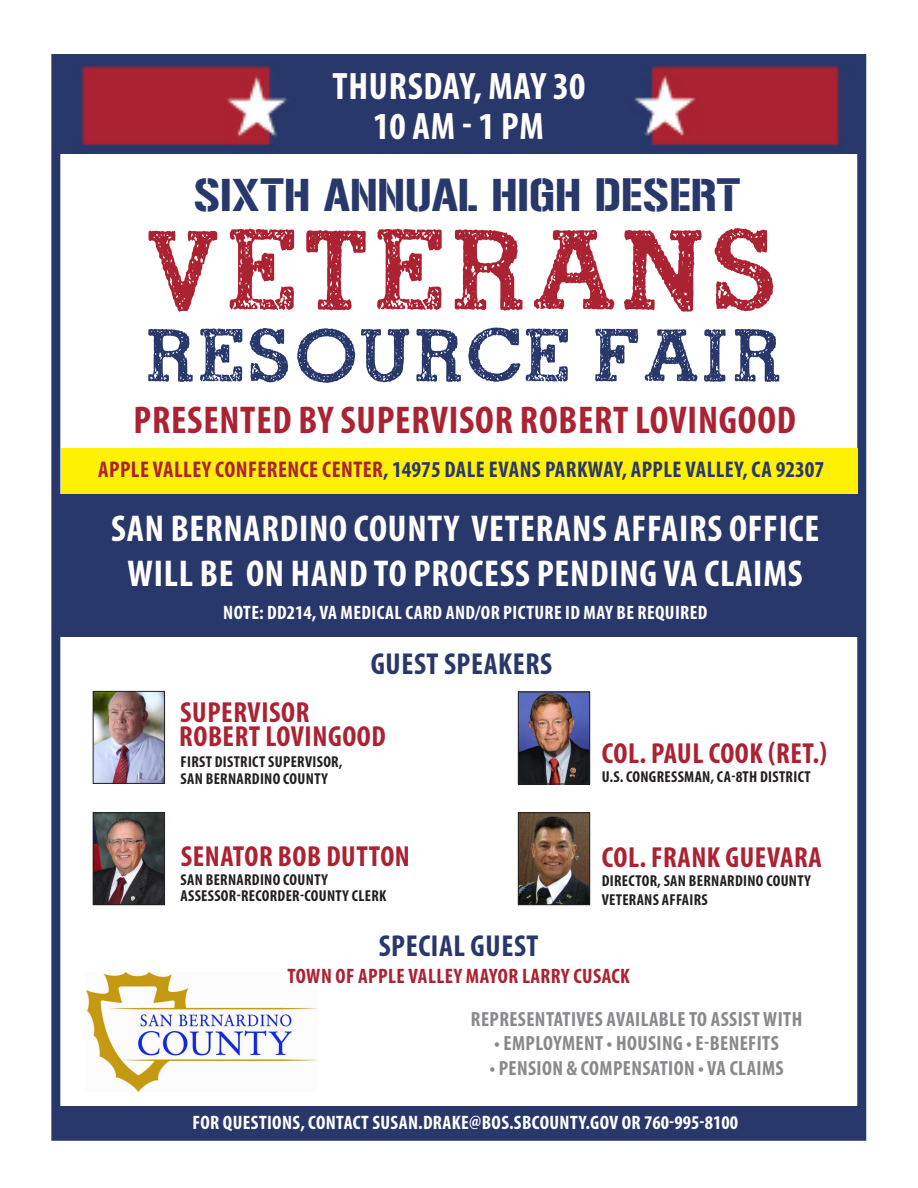
<style>
.page{position:relative;width:918px;height:1188px;background:#fff}
.page>*{position:absolute;margin:0;border:0;box-sizing:border-box;transform-origin:0 0}
.t1{font:144px "ROADMOVIE";color:#ab2232}
.t2{font:94.35px "ROADMOVIE";color:#28386b}
.t3{font:40.35px "Gunplay";color:#28386b}
.t4{font:700 condensed 38.85px "Myriad Pro";letter-spacing:.02em;color:#ab2232}
.t5{font:700 condensed 38.4px "Myriad Pro";letter-spacing:.02em;color:#fff}
.t6{font:700 condensed 37.5px "Myriad Pro";letter-spacing:.02em;color:#fff}
.t7{font:700 condensed 30.45px "Myriad Pro";letter-spacing:.02em;color:#28386b}
.t8{font:700 condensed 29.1px "Myriad Pro";letter-spacing:.02em;color:#ab2232}
.t9{font:700 condensed 22.8px "Myriad Pro";letter-spacing:.02em;color:#28386b}
.t10{font:700 condensed 21px "Myriad Pro";letter-spacing:.02em;color:#ab2232}
.t11{font:700 condensed 20.55px "Myriad Pro";letter-spacing:.02em;color:#87898c}
.t12{font:700 condensed 19.5px "Myriad Pro";letter-spacing:.02em;color:#fff}
.t13{font:700 condensed 15.9px/19px "Myriad Pro";letter-spacing:.02em;color:#231f20}
.s1{color:#ab2232}
</style>
<div class="page">
<div style="left:51px;top:54px;width:815px;height:1087px;border:9px solid #28386b"></div>
<div style="left:59px;top:1106px;width:799px;height:34px;background:#28386b"></div>
<img style="left:54px;top:61px;width:812px;height:92px">
<div style="left:299px;top:61px;width:326px;height:92px;background:#28386b"></div>
<img style="left:95px;top:693px;width:68px;height:89px">
<div style="left:93px;top:691px;width:72px;height:93px;border:1px solid #231f20"></div>
<img style="left:520px;top:694px;width:68px;height:88px">
<div style="left:518px;top:692px;width:72px;height:92px;border:1px solid #231f20"></div>
<img style="left:95px;top:814px;width:68px;height:89px">
<div style="left:93px;top:812px;width:72px;height:93px;border:1px solid #231f20"></div>
<img style="left:520px;top:814px;width:68px;height:89px">
<div style="left:518px;top:812px;width:72px;height:93px;border:1px solid #231f20"></div>
<div style="left:58px;top:494px;width:802px;height:142px;background:#28386b"></div>
<div style="left:61px;top:449px;width:797px;height:45px;background:#fff101"></div>
<img style="left:87px;top:973px;width:231px;height:119px">
<p class="t5" style="left:333px;top:62px;width:254px">THURSDAY, MAY 30</p>
<p class="t5" style="left:373px;top:102px;width:172px">10 AM - 1 PM</p>
<p class="t3" style="left:193px;top:172px;width:549px">SIXTH ANNUAL HIGH DESERT</p>
<p class="t1" style="left:147px;top:195px;width:642px">VETERANS</p>
<p class="t2" style="left:147px;top:306px;width:641px">RESOURCE FAIR</p>
<p class="t4" style="left:134px;top:395px;width:664px">PRESENTED BY SUPERVISOR ROBERT LOVINGOOD</p>
<p class="t9" style="left:98px;top:455px;width:728px"><span class="s1">APPLE VALLEY CONFERENCE CENTER</span>, 14975 DALE EVANS PARKWAY, APPLE VALLEY, CA 92307</p>
<p class="t6" style="left:111px;top:505px;width:709px">SAN BERNARDINO COUNTY VETERANS AFFAIRS OFFICE</p>
<p class="t6" style="left:128px;top:550px;width:677px">WILL BE ON HAND TO PROCESS PENDING VA CLAIMS</p>
<p class="t12" style="left:223px;top:600px;width:486px">NOTE: DD214, VA MEDICAL CARD AND/OR PICTURE ID MAY BE REQUIRED</p>
<p class="t7" style="left:371px;top:645px;width:183px">GUEST SPEAKERS</p>
<p class="t8" style="left:180px;top:694px;width:131px">SUPERVISOR</p>
<p class="t13" style="left:181px;top:752px;width:164px">FIRST DISTRICT SUPERVISOR,</p>
<p class="t13" style="left:181px;top:769px;width:149px">SAN BERNARDINO COUNTY</p>
<p class="t8" style="left:179px;top:718px;width:208px">ROBERT LOVINGOOD</p>
<p class="t8" style="left:181px;top:838px;width:231px">SENATOR BOB DUTTON</p>
<p class="t13" style="left:181px;top:870px;width:149px">SAN BERNARDINO COUNTY</p>
<p class="t13" style="left:181px;top:886px;width:207px">ASSESSOR-RECORDER-COUNTY CLERK</p>
<p class="t7" style="left:379px;top:927px;width:161px">SPECIAL GUEST</p>
<p class="t8" style="left:602px;top:735px;width:227px">COL. PAUL COOK (RET.)</p>
<p class="t13" style="left:602px;top:767px;width:211px">U.S. CONGRESSMAN, CA-8TH DISTRICT</p>
<p class="t8" style="left:602px;top:839px;width:221px">COL. FRANK GUEVARA</p>
<p class="t13" style="left:602px;top:871px;width:211px">DIRECTOR, SAN BERNARDINO COUNTY<br>VETERANS AFFAIRS</p>
<p class="t10" style="left:287px;top:962px;width:344px">TOWN OF APPLE VALLEY MAYOR LARRY CUSACK</p>
<p class="t11" style="left:471px;top:1006px;width:333px">REPRESENTATIVES AVAILABLE TO ASSIST WITH</p>
<p class="t11" style="left:494px;top:1031px;width:286px">• EMPLOYMENT • HOUSING • E-BENEFITS</p>
<p class="t11" style="left:489px;top:1055px;width:296px">• PENSION &amp; COMPENSATION • VA CLAIMS</p>
<p class="t12" style="left:192px;top:1111px;width:547px">FOR QUESTIONS, CONTACT SUSAN.DRAKE@BOS.SBCOUNTY.GOV OR 760-995-8100</p>
</div>
